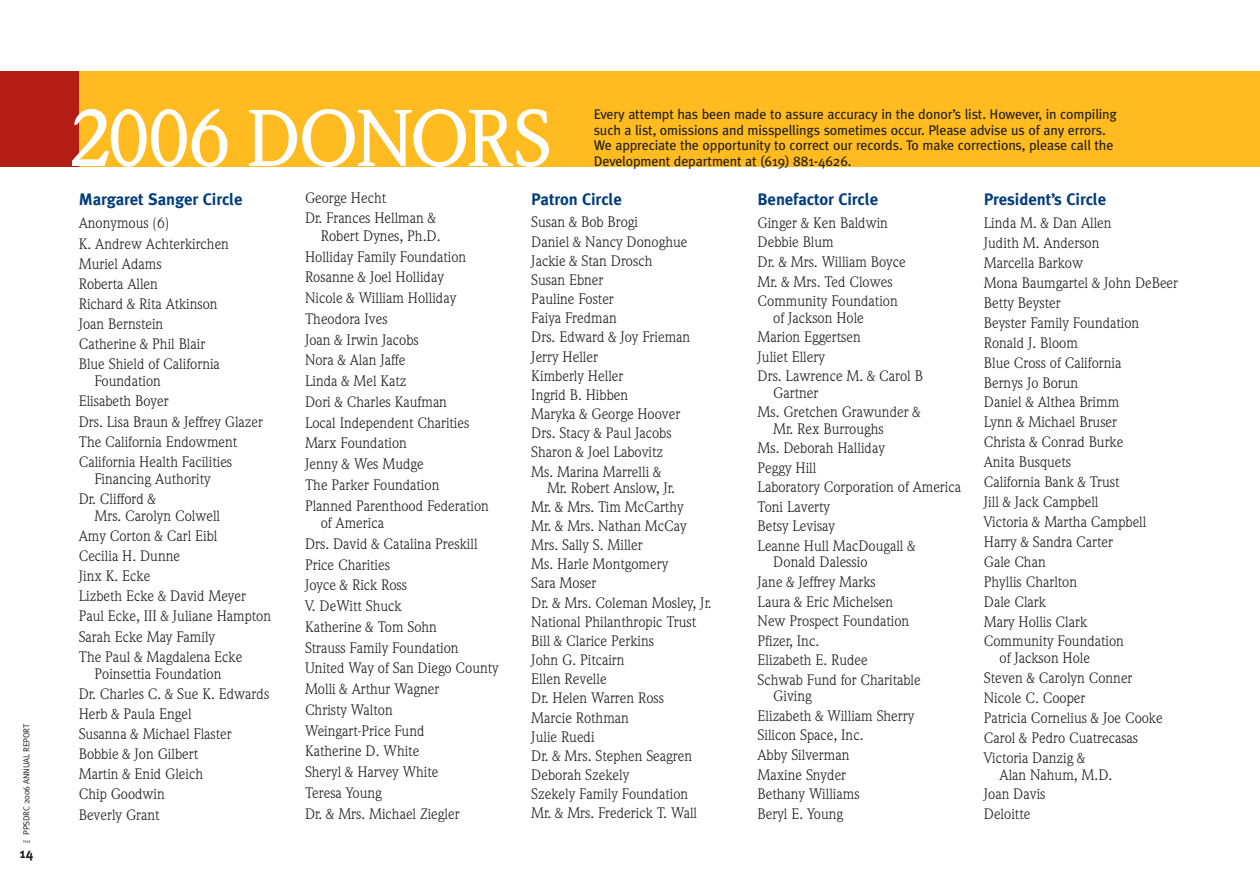
<style>
.page{position:relative;width:1260px;height:882px;background:#fff}
.page>*{position:absolute;margin:0;border:0;box-sizing:border-box;transform-origin:0 0}
.t1{font:500 78.75px "Weidemann";letter-spacing:-.03em;color:#fff}
.t2{font:700 16.62px "Meta Plus";letter-spacing:-.005em;color:#013d7d}
.t3{font:14.88px/19.1px "Weidemann";color:#231f20}
.t4{font:14px/15.8px "Meta Plus";letter-spacing:-.01em;color:#231f20}
.t5{font:700 14px "Meta Plus";color:#231f20}
.t6{font:8.75px "Meta Plus";letter-spacing:-.025em;color:#231f20}
</style>
<div class="page">
<div style="left:63px;top:71px;width:1197px;height:95px;background:#ffbb1f"></div>
<svg style="left:23px;top:840px;width:7px;height:3px"></svg>
<div style="left:0;top:71px;width:79px;height:95px;background:#b41d15"></div>
<p class="t6" style="left:23px;top:835px;width:112px;rotate:-90deg">PPSDRC 2006 ANNUAL REPORT</p>
<p class="t5" style="left:20px;top:848px;width:15px">14</p>
<h1 class="t1" style="left:70px;top:110px;width:483px">2006 DONORS</h1>
<p class="t4" style="left:594px;top:107px;width:525px">Every attempt has been made to assure accuracy in the donor’s list. However, in compiling such a list, omissions and misspellings sometimes occur. Please advise us of any errors.<br>We appreciate the opportunity to correct our records. To make corrections, please call the Development department at (619) 881-4626.</p>
<p class="t2" style="left:79px;top:193px;width:165px">Margaret Sanger Circle</p>
<p class="t3" style="left:79px;top:215px;width:152px;line-height:20.1px">Anonymous (6)<br>K. Andrew Achterkirchen<br>Muriel Adams<br>Roberta Allen<br>Richard &amp; Rita Atkinson<br>Joan Bernstein<br>Catherine &amp; Phil Blair<br>Blue Shield of California</p>
<p class="t3" style="left:79px;top:372px;width:186px;line-height:20.1px;text-indent:16px">Foundation<br>Elisabeth Boyer<br>Drs. Lisa Braun &amp; Jeffrey Glazer<br>The California Endowment<br>California Health Facilities</p>
<p class="t3" style="left:79px;top:470px;width:133px;line-height:20.1px;text-indent:16px">Financing Authority<br>Dr. Clifford &amp;</p>
<p class="t3" style="left:79px;top:507px;width:194px;line-height:20.1px;text-indent:16px">Mrs. Carolyn Colwell<br>Amy Corton &amp; Carl Eibl<br>Cecilia H. Dunne<br>Jinx K. Ecke<br>Lizbeth Ecke &amp; David Meyer<br>Paul Ecke, III &amp; Juliane Hampton<br>Sarah Ecke May Family<br>The Paul &amp; Magdalena Ecke</p>
<p class="t3" style="left:79px;top:665px;width:192px;line-height:20.1px;text-indent:16px">Poinsettia Foundation<br>Dr. Charles C. &amp; Sue K. Edwards<br>Herb &amp; Paula Engel<br>Susanna &amp; Michael Flaster<br>Bobbie &amp; Jon Gilbert<br>Martin &amp; Enid Gleich<br>Chip Goodwin<br>Beverly Grant</p>
<p class="t3" style="left:305px;top:189px;width:133px;line-height:20.7px">George Hecht<br>Dr. Frances Hellman &amp;</p>
<p class="t3" style="left:305px;top:227px;width:186px;line-height:20.7px;text-indent:16px">Robert Dynes, Ph.D.<br>Holliday Family Foundation<br>Rosanne &amp; Joel Holliday<br>Nicole &amp; William Holliday<br>Theodora Ives<br>Joan &amp; Irwin Jacobs<br>Nora &amp; Alan Jaffe<br>Linda &amp; Mel Katz<br>Dori &amp; Charles Kaufman<br>Local Independent Charities<br>Marx Foundation<br>Jenny &amp; Wes Mudge<br>The Parker Foundation<br>Planned Parenthood Federation</p>
<p class="t3" style="left:305px;top:514px;width:195px;line-height:20.7px;text-indent:16px">of America<br>Drs. David &amp; Catalina Preskill<br>Price Charities<br>Joyce &amp; Rick Ross<br>V. DeWitt Shuck<br>Katherine &amp; Tom Sohn<br>Strauss Family Foundation<br>United Way of San Diego County<br>Molli &amp; Arthur Wagner<br>Christy Walton<br>Weingart-Price Fund<br>Katherine D. White<br>Sheryl &amp; Harvey White<br>Teresa Young<br>Dr. &amp; Mrs. Michael Ziegler</p>
<p class="t2" style="left:531px;top:193px;width:92px">Patron Circle</p>
<p class="t3" style="left:531px;top:214px;width:161px">Susan &amp; Bob Brogi<br>Daniel &amp; Nancy Donoghue<br>Jackie &amp; Stan Drosch<br>Susan Ebner<br>Pauline Foster<br>Faiya Fredman<br>Drs. Edward &amp; Joy Frieman<br>Jerry Heller<br>Kimberly Heller<br>Ingrid B. Hibben<br>Maryka &amp; George Hoover<br>Drs. Stacy &amp; Paul Jacobs<br>Sharon &amp; Joel Labovitz<br>Ms. Marina Marrelli &amp;</p>
<p class="t3" style="left:531px;top:479px;width:182px;text-indent:16px">Mr. Robert Anslow, Jr.<br>Mr. &amp; Mrs. Tim McCarthy<br>Mr. &amp; Mrs. Nathan McCay<br>Mrs. Sally S. Miller<br>Ms. Harle Montgomery<br>Sara Moser<br>Dr. &amp; Mrs. Coleman Mosley, Jr.<br>National Philanthropic Trust<br>Bill &amp; Clarice Perkins<br>John G. Pitcairn<br>Ellen Revelle<br>Dr. Helen Warren Ross<br>Marcie Rothman<br>Julie Ruedi<br>Dr. &amp; Mrs. Stephen Seagren<br>Deborah Szekely<br>Szekely Family Foundation<br>Mr. &amp; Mrs. Frederick T. Wall</p>
<p class="t2" style="left:758px;top:193px;width:122px">Benefactor Circle</p>
<p class="t3" style="left:758px;top:214px;width:150px;line-height:19.6px">Ginger &amp; Ken Baldwin<br>Debbie Blum<br>Dr. &amp; Mrs. William Boyce<br>Mr. &amp; Mrs. Ted Clowes<br>Community Foundation</p>
<p class="t3" style="left:758px;top:309px;width:167px;line-height:19.6px;text-indent:16px">of Jackson Hole<br>Marion Eggertsen<br>Juliet Ellery<br>Drs. Lawrence M. &amp; Carol B</p>
<p class="t3" style="left:758px;top:384px;width:165px;line-height:19.6px;text-indent:16px">Gartner<br>Ms. Gretchen Grawunder &amp;</p>
<p class="t3" style="left:758px;top:420px;width:205px;line-height:19.6px;text-indent:16px">Mr. Rex Burroughs<br>Ms. Deborah Halliday<br>Peggy Hill<br>Laboratory Corporation of America<br>Toni Laverty<br>Betsy Levisay<br>Leanne Hull MacDougall &amp;</p>
<p class="t3" style="left:758px;top:554px;width:165px;line-height:19.6px;text-indent:16px">Donald Dalessio<br>Jane &amp; Jeffrey Marks<br>Laura &amp; Eric Michelsen<br>New Prospect Foundation<br>Pfizer, Inc.<br>Elizabeth E. Rudee<br>Schwab Fund for Charitable</p>
<p class="t3" style="left:758px;top:688px;width:158px;line-height:19.6px;text-indent:16px">Giving<br>Elizabeth &amp; William Sherry<br>Silicon Space, Inc.<br>Abby Silverman<br>Maxine Snyder<br>Bethany Williams<br>Beryl E. Young</p>
<p class="t2" style="left:984px;top:193px;width:124px">President’s Circle</p>
<p class="t3" style="left:984px;top:214px;width:196px;line-height:19.9px">Linda M. &amp; Dan Allen<br>Judith M. Anderson<br>Marcella Barkow<br>Mona Baumgartel &amp; John DeBeer<br>Betty Beyster<br>Beyster Family Foundation<br>Ronald J. Bloom<br>Blue Cross of California<br>Bernys Jo Borun<br>Daniel &amp; Althea Brimm<br>Lynn &amp; Michael Bruser<br>Christa &amp; Conrad Burke<br>Anita Busquets<br>California Bank &amp; Trust<br>Jill &amp; Jack Campbell<br>Victoria &amp; Martha Campbell<br>Harry &amp; Sandra Carter<br>Gale Chan<br>Phyllis Charlton<br>Dale Clark<br>Mary Hollis Clark<br>Community Foundation</p>
<p class="t3" style="left:984px;top:649px;width:180px;line-height:19.9px;text-indent:16px">of Jac kson Hole<br>Steven &amp; Carolyn Conner<br>Nicole C. Cooper<br>Patricia Cornelius &amp; Joe Cooke<br>Carol &amp; Pedro Cuatrecasas<br>Victoria Danzig &amp;</p>
<p class="t3" style="left:984px;top:766px;width:130px;line-height:19.9px;text-indent:16px">Alan Nahum, M.D.<br>Joan Davis<br>Deloitte</p>
</div>
